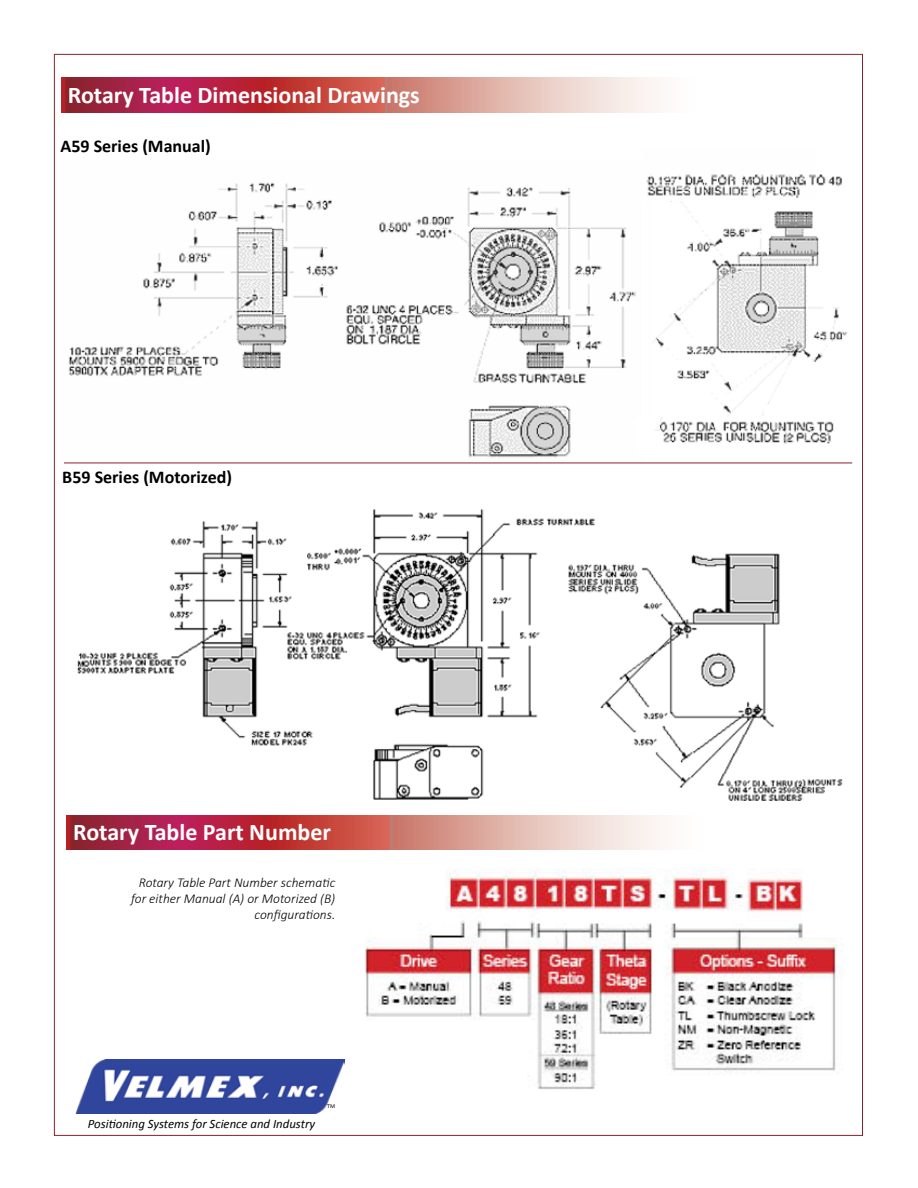
<style>
.page{position:relative;width:918px;height:1188px;background:#fff}
.page>*{position:absolute;margin:0;border:0;box-sizing:border-box;transform-origin:0 0}
.t1{font:700 24px "Calibri";color:#fff}
.t2{font:700 18px "Calibri";color:#000}
.t3{font:italic 300 13.5px/16.2px "Calibri";color:#000;text-align:right}
.t4{font:italic 12.75px "Calibri";color:#000}
.t5{font:5.85px "Calibri";color:#000}
</style>
<div class="page">
<img style="left:76px;top:1059px;width:269px;height:54px">
<svg style="left:62px;top:78px;width:595px;height:34px;background:#cb6f75"></svg>
<img style="left:64px;top:182px;width:579px;height:281px">
<img style="left:654px;top:201px;width:193px;height:215px">
<img style="left:646px;top:174px;width:196px;height:24px">
<div style="left:764px;top:405px;width:94px;height:22px;background:#fff"></div>
<img style="left:634px;top:417px;width:200px;height:39px">
<img style="left:77px;top:509px;width:766px;height:292px">
<hr style="left:64px;top:463px;width:788px;height:1px;background:#86232a">
<svg style="left:67px;top:815px;width:596px;height:35px;background:#cb6f75"></svg>
<img style="left:366px;top:869px;width:477px;height:220px">
<h1 class="t1" style="left:68px;top:79px;width:353px">Rotary Table Dimensional Drawings</h1>
<h2 class="t2" style="left:60px;top:135px;width:152px">A59 Series (Manual)</h2>
<h2 class="t2" style="left:62px;top:466px;width:171px">B59 Series (Motorized)</h2>
<h1 class="t1" style="left:73px;top:817px;width:259px">Rotary Table Part Number</h1>
<p class="t3" style="left:131px;top:874px;width:206px">Rotary Table Part Number schematic for either Manual (A) or Motorized (B) configurations.</p>
<p class="t4" style="left:88px;top:1115px;width:229px">Positioning Systems for Science and Industry</p>
<p class="t5" style="left:327px;top:1102px;width:9px">TM</p>
</div>
